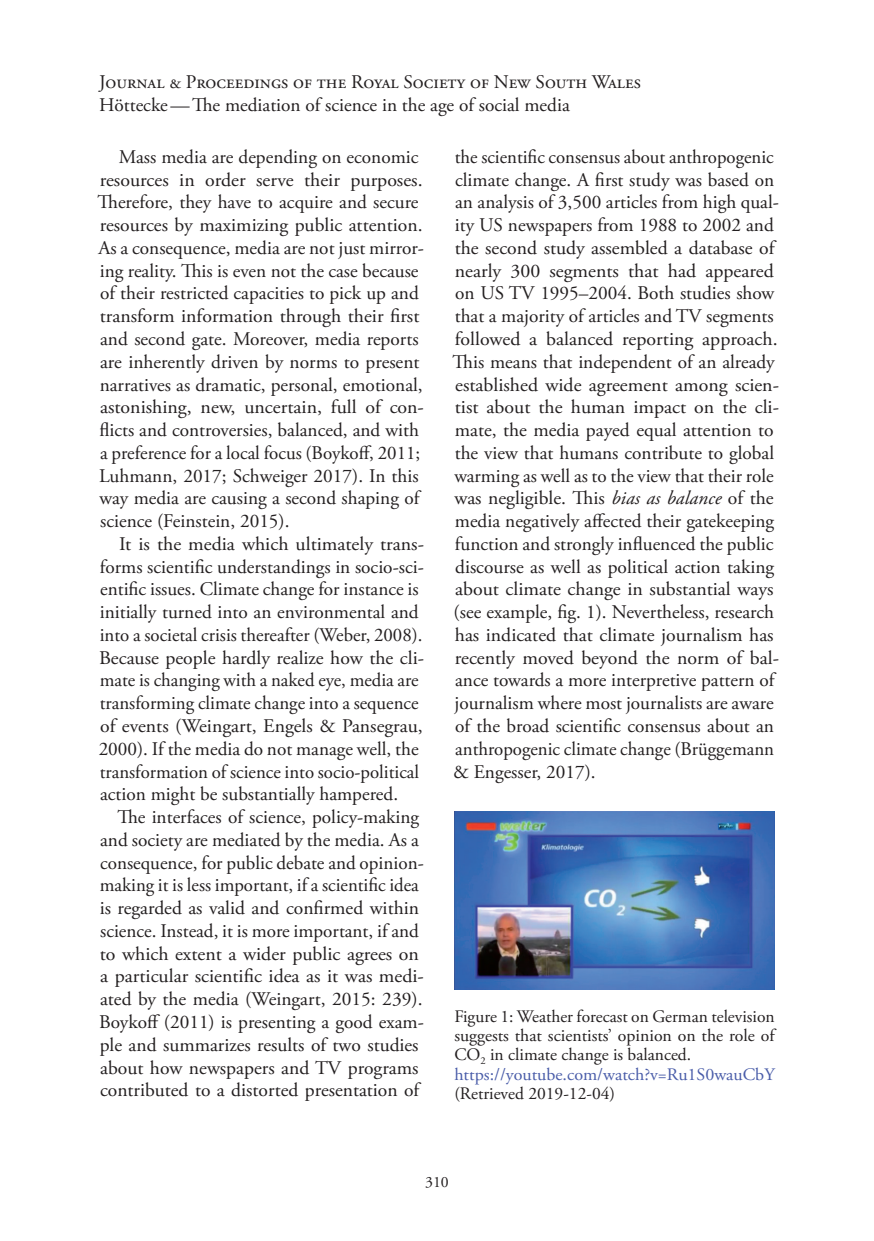
<style>
.page{position:relative;width:874px;height:1241px;background:#fff}
.page>*{position:absolute;margin:0;border:0;box-sizing:border-box;transform-origin:0 0}
.t1{font:19.25px/22.8px "Adobe Garamond Pro";color:#231f20}
.t2{font:17.5px/19.2px "Adobe Garamond Pro";color:#231f20}
.t3{font:15.75px "Adobe Garamond Pro";color:#231f20}
.s1{font-style:italic}
.s2{color:#4a5da9}
</style>
<div class="page">
<img style="left:454px;top:811px;width:320px;height:178px">
<p class="t1" style="left:99px;top:72px;width:543px">Journal &amp; Proceedings of the Royal Society of New South Wales<br>Höttecke—The mediation of science in the age of social media</p>
<p class="t1" style="left:97px;top:146px;width:328px;text-indent:21px">Mass media are depending on economic resources in order serve their purposes.<br>Therefore, they have to acquire and secure resources by maximizing public attention.<br>As a consequence, media are not just mirror&shy;ing reality. This is even not the case because of their restricted capacities to pick up and transform information through their first and second gate. Moreover, media reports are inherently driven by norms to present narratives as dramatic, personal, emotional, astonishing, new, uncertain, full of con&shy;flicts and controversies, balanced, and with a preference for a local focus (Boykoff, 2011; Luhmann, 2017; Schweiger 2017). In this way media are causing a second shaping of science (Feinstein, 2015).</p>
<p class="t1" style="left:99px;top:533px;width:327px;text-indent:20px">It is the media which ultimately trans&shy;forms scientific understandings in socio-sci&shy;entific issues. Climate change for instance is initially turned into an environmental and into a societal crisis thereafter (Weber, 2008).<br>Because people hardly realize how the cli&shy;mate is changing with a naked eye, media are transforming climate change into a sequence of events (Weingart, Engels &amp; Pansegrau, 2000). If the media do not manage well, the transformation of science into socio-political action might be substantially hampered.</p>
<p class="t1" style="left:99px;top:806px;width:326px;text-indent:18px">The interfaces of science, policy-making and society are mediated by the media. As a consequence, for public debate and opinion&shy;making it is less important, if a scientific idea is regarded as valid and confirmed within science. Instead, it is more important, if and to which extent a wider public agrees on a particular scientific idea as it was medi&shy;ated by the media (Weingart, 2015: 239).<br>Boykoff (2011) is presenting a good exam&shy;ple and summarizes results of two studies about how newspapers and TV programs contributed to a distorted presentation of</p>
<p class="t1" style="left:452px;top:146px;width:328px">the scientific consensus about anthropogenic climate change. A first study was based on an analysis of 3,500 articles from high qual&shy;ity US newspapers from 1988 to 2002 and the second study assembled a database of nearly 300 segments that had appeared on US TV 1995–2004. Both studies show that a majority of articles and TV segments followed a balanced reporting approach.<br>This means that independent of an already established wide agreement among scien&shy;tist about the human impact on the cli&shy;mate, the media payed equal attention to the view that humans contribute to global warming as well as to the view that their role was negligible. This <span class="s1">bias as balance</span> of the media negatively affected their gatekeeping function and strongly influenced the public discourse as well as political action taking about climate change in substantial ways (see example, fig. 1). Nevertheless, research has indicated that climate journalism has recently moved beyond the norm of bal&shy;ance towards a more interpretive pattern of journalism where most journalists are aware of the broad scientific consensus about an anthropogenic climate change (Brüggemann &amp; Engesser, 2017).</p>
<p class="t2" style="left:454px;top:1007px;width:321px">Figure 1: Weather forecast on German television suggests that scientists’ opinion on the role of CO<sub>2</sub> in climate change is balanced. <span class="s2">https://youtube.com/watch?v=Ru1S0wauCbY</span></p>
<p class="t2" style="left:454px;top:1084px;width:162px">(Retrieved 2019-12-04)</p>
<p class="t3" style="left:425px;top:1172px;width:25px">310</p>
</div>
